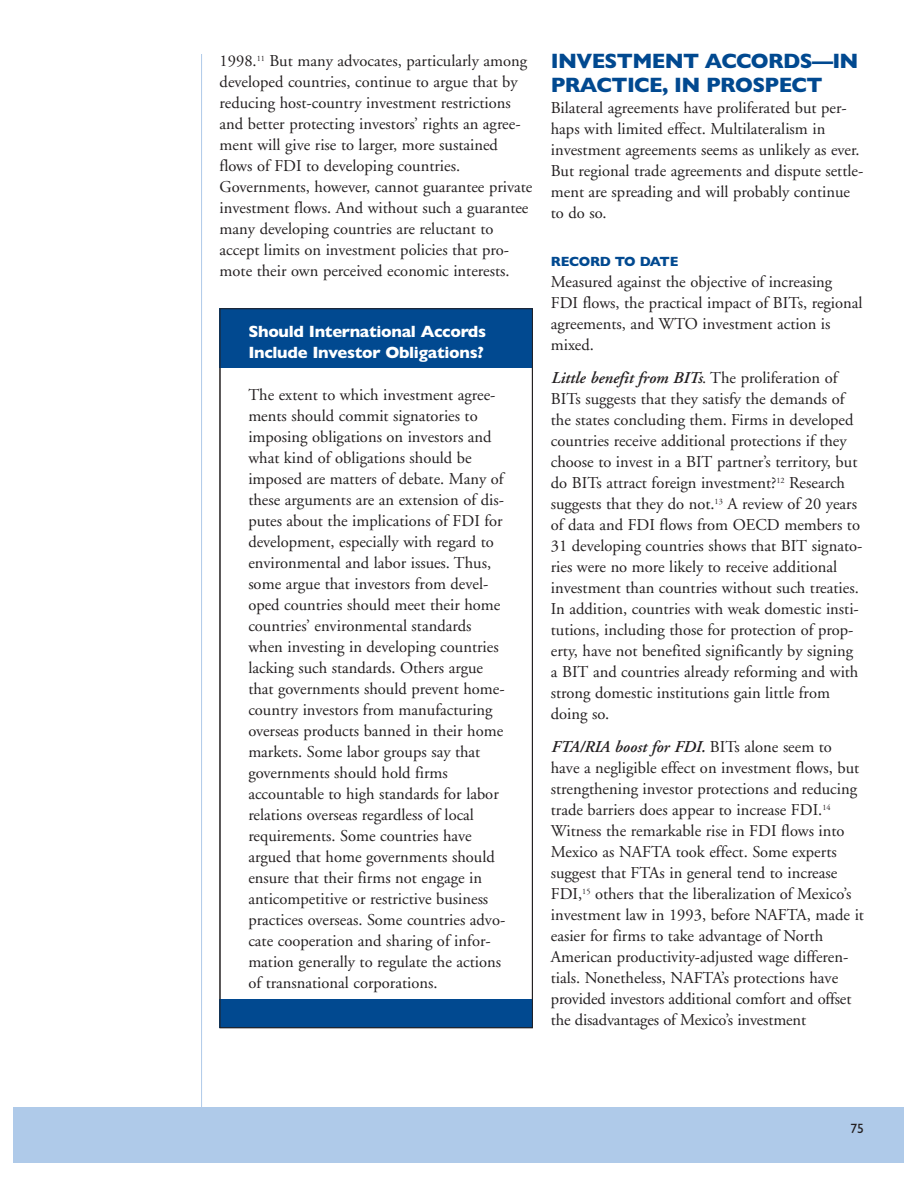
<style>
.page{position:relative;width:918px;height:1188px;background:#fff}
.page>*{position:absolute;margin:0;border:0;box-sizing:border-box;transform-origin:0 0}
.t1{font:700 21px/24px "Gill Sans";letter-spacing:-.03em;color:#014990}
.t2{font:16.5px/21px "Adobe Garamond";color:#231f20}
.t3{font:700 16.5px/21px "Gill Sans";letter-spacing:-.02em;color:#fff}
.t4{font:700 13.5px "Gill Sans";letter-spacing:-.02em;color:#014990}
.t5{font:13.5px "Gill Sans";color:#231f20}
.s1{font-weight:600;font-style:italic}
</style>
<div class="page">
<div style="left:14px;top:1107px;width:890px;height:56px;background:#afcae9"></div>
<hr style="left:201px;top:54px;width:1px;height:1080px;background:#afcae9">
<div style="left:220px;top:308px;width:313px;height:60px;background:#014990"></div>
<div style="left:220px;top:1000px;width:313px;height:28px;background:#014990"></div>
<p class="t2" style="left:220px;top:52px;width:314px">1998.<sup>11</sup> But many advocates, particularly among developed countries, continue to argue that by reducing host-country investment restrictions and better protecting investors’ rights an agree&shy;ment will give rise to larger, more sustained flows of FDI to developing countries.<br>Governments, however, cannot guarantee private investment flows. And without such a guarantee many developing countries are reluctant to accept limits on investment policies that pro&shy;mote their own perceived economic interests.</p>
<p class="t1" style="left:551px;top:49px;width:309px">INVESTMENT ACCORDS—IN<br>PRACTICE, IN PROSPECT</p>
<p class="t2" style="left:551px;top:99px;width:314px">Bilateral agreements have proliferated but per&shy;haps with limited effect. Multilateralism in investment agreements seems as unlikely as ever.<br>But regional trade agreements and dispute settle&shy;ment are spreading and will probably continue to do so.</p>
<p class="t4" style="left:551px;top:254px;width:129px">RECORD TO DATE</p>
<p class="t2" style="left:551px;top:273px;width:313px">Measured against the objective of increasing FDI flows, the practical impact of BITs, regional agreements, and WTO investment action is mixed.</p>
<p class="t2" style="left:551px;top:369px;width:313px"><span class="s1">Little benefit from BITs</span>. The proliferation of BITs suggests that they satisfy the demands of the states concluding them. Firms in developed countries receive additional protections if they choose to invest in a BIT partner’s territory, but do BITs attract foreign investment?<sup>12</sup> Research suggests that they do not.<sup>13</sup> A review of 20 years of data and FDI flows from OECD members to 31 developing countries shows that BIT signato&shy;ries were no more likely to receive additional investment than countries without such treaties.<br>In addition, countries with weak domestic insti&shy;tutions, including those for protection of prop&shy;erty, have not benefited significantly by signing a BIT and countries already reforming and with strong domestic institutions gain little from doing so.</p>
<p class="t2" style="left:551px;top:738px;width:315px"><span class="s1">FTA/RIA boost for FDI.</span> BITs alone seem to have a negligible effect on investment flows, but strengthening investor protections and reducing trade barriers does appear to increase FDI.<sup>14<br></sup>Witness the remarkable rise in FDI flows into Mexico as NAFTA took effect. Some experts suggest that FTAs in general tend to increase FDI,<sup>15</sup> others that the liberalization of Mexico’s investment law in 1993, before NAFTA, made it easier for firms to take advantage of North American productivity-adjusted wage differen&shy;tials. Nonetheless, NAFTA’s protections have provided investors additional comfort and offset the disadvantages of Mexico’s investment</p>
<p class="t3" style="left:248px;top:321px;width:239px">Should International Accords<br>Include Investor Obligations?</p>
<p class="t2" style="left:248px;top:386px;width:258px">The extent to which investment agree&shy;ments should commit signatories to imposing obligations on investors and what kind of obligations should be imposed are matters of debate. Many of these arguments are an extension of dis&shy;putes about the implications of FDI for development, especially with regard to environmental and labor issues. Thus, some argue that investors from devel&shy;oped countries should meet their home countries’ environmental standards when investing in developing countries lacking such standards. Others argue that governments should prevent home&shy;country investors from manufacturing overseas products banned in their home markets. Some labor groups say that governments should hold firms accountable to high standards for labor relations overseas regardless of local requirements. Some countries have argued that home governments should ensure that their firms not engage in anticompetitive or restrictive business practices overseas. Some countries advo&shy;cate cooperation and sharing of infor&shy;mation generally to regulate the actions of transnational corporations.</p>
<p class="t5" style="left:850px;top:1121px;width:15px">75</p>
</div>
